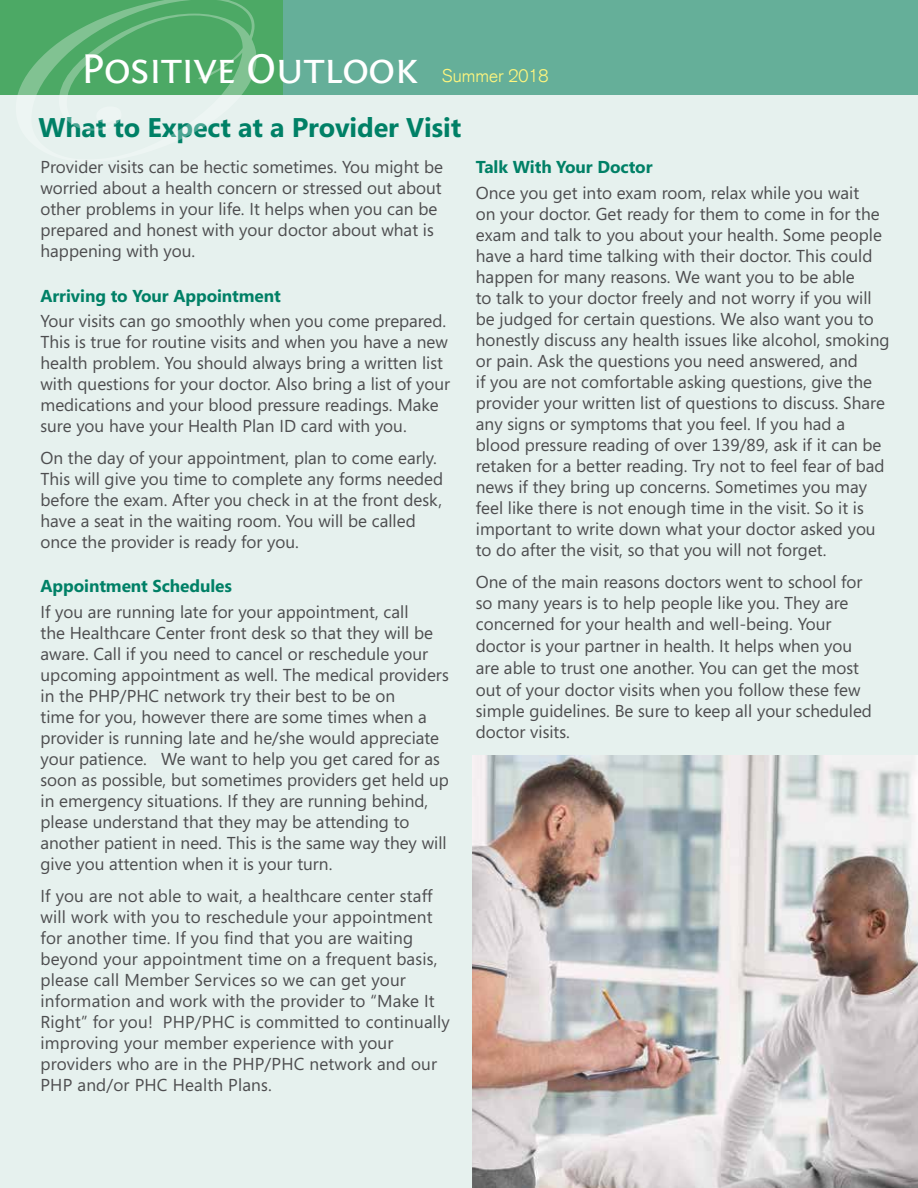
<style>
.page{position:relative;width:918px;height:1188px;background:#fff}
.page>*{position:absolute;margin:0;border:0;box-sizing:border-box;transform-origin:0 0}
.t1{font:43.5px "Fontin Sans Small Caps";letter-spacing:-.02em;color:#fff}
.t2{font:700 27px "Segoe";letter-spacing:-.005em;color:#008066}
.t3{font:300 18px "Akzidenz Grotesk";color:#fff67e}
.t4{font:17.25px/21px "Segoe";color:#4d4d4f}
.t5{font:700 17.25px "Segoe";letter-spacing:-.005em;color:#008066}
</style>
<div class="page">
<div style="left:0;top:72px;width:918px;height:1116px;background:#e6f1ee"></div>
<img style="left:472px;top:755px;width:446px;height:433px">
<div style="left:0;top:0;width:325px;height:94px;background:#4ca965"></div>
<svg style="left:16px;top:0;width:240px;height:95px"></svg>
<div style="left:284px;top:0;width:634px;height:94px;background:#65af99"></div>
<h1 class="t1" style="left:81px;top:45px;width:339px">Positive Outlook</h1>
<p class="t3" style="left:442px;top:65px;width:108px">Summer 2018</p>
<h2 class="t2" style="left:38px;top:109px;width:425px">What to Expect at a Provider Visit</h2>
<p class="t4" style="left:40px;top:156px;width:404px">Provider visits can be hectic sometimes. You might be worried about a health concern or stressed out about other problems in your life. It helps when you can be prepared and honest with your doctor about what is happening with you.</p>
<p class="t5" style="left:40px;top:283px;width:242px">Arriving to Your Appointment</p>
<p class="t4" style="left:40px;top:310px;width:411px">Your visits can go smoothly when you come prepared.<br>This is true for routine visits and when you have a new health problem. You should always bring a written list with questions for your doctor. Also bring a list of your medications and your blood pressure readings. Make sure you have your Health Plan ID card with you.</p>
<p class="t4" style="left:40px;top:447px;width:404px">On the day of your appointment, plan to come early.<br>This will give you time to complete any forms needed before the exam. After you check in at the front desk, have a seat in the waiting room. You will be called once the provider is ready for you.</p>
<p class="t5" style="left:40px;top:574px;width:193px">Appointment Schedules</p>
<p class="t4" style="left:40px;top:601px;width:410px">If you are running late for your appointment, call<br>the Healthcare Center front desk so that they will be aware. Call if you need to cancel or reschedule your upcoming appointment as well. The medical providers in the PHP/PHC network try their best to be on<br>time for you, however there are some times when a provider is running late and he/she would appreciate your patience. We want to help you get cared for as soon as possible, but sometimes providers get held up in emergency situations. If they are running behind, please understand that they may be attending to another patient in need. This is the same way they will give you attention when it is your turn.</p>
<p class="t4" style="left:40px;top:885px;width:411px">If you are not able to wait, a healthcare center staff will work with you to reschedule your appointment for another time. If you find that you are waiting beyond your appointment time on a frequent basis, please call Member Services so we can get your information and work with the provider to “Make It Right” for you! PHP/PHC is committed to continually improving your member experience with your providers who are in the PHP/PHC network and our PHP and/or PHC Health Plans.</p>
<p class="t5" style="left:476px;top:155px;width:178px">Talk With Your Doctor</p>
<p class="t4" style="left:476px;top:182px;width:415px">Once you get into exam room, relax while you wait<br>on your doctor. Get ready for them to come in for the exam and talk to you about your health. Some people have a hard time talking with their doctor. This could happen for many reasons. We want you to be able<br>to talk to your doctor freely and not worry if you will be judged for certain questions. We also want you to honestly discuss any health issues like alcohol, smoking or pain. Ask the questions you need answered, and<br>if you are not comfortable asking questions, give the provider your written list of questions to discuss. Share any signs or symptoms that you feel. If you had a blood pressure reading of over 139/89, ask if it can be retaken for a better reading. Try not to feel fear of bad news if they bring up concerns. Sometimes you may feel like there is not enough time in the visit. So it is important to write down what your doctor asked you to do after the visit, so that you will not forget.</p>
<p class="t4" style="left:476px;top:570px;width:398px;line-height:21.5px">One of the main reasons doctors went to school for so many years is to help people like you. They are concerned for your health and well-being. Your doctor is your partner in health. It helps when you are able to trust one another. You can get the most out of your doctor visits when you follow these few simple guidelines. Be sure to keep all your scheduled doctor visits.</p>
</div>
